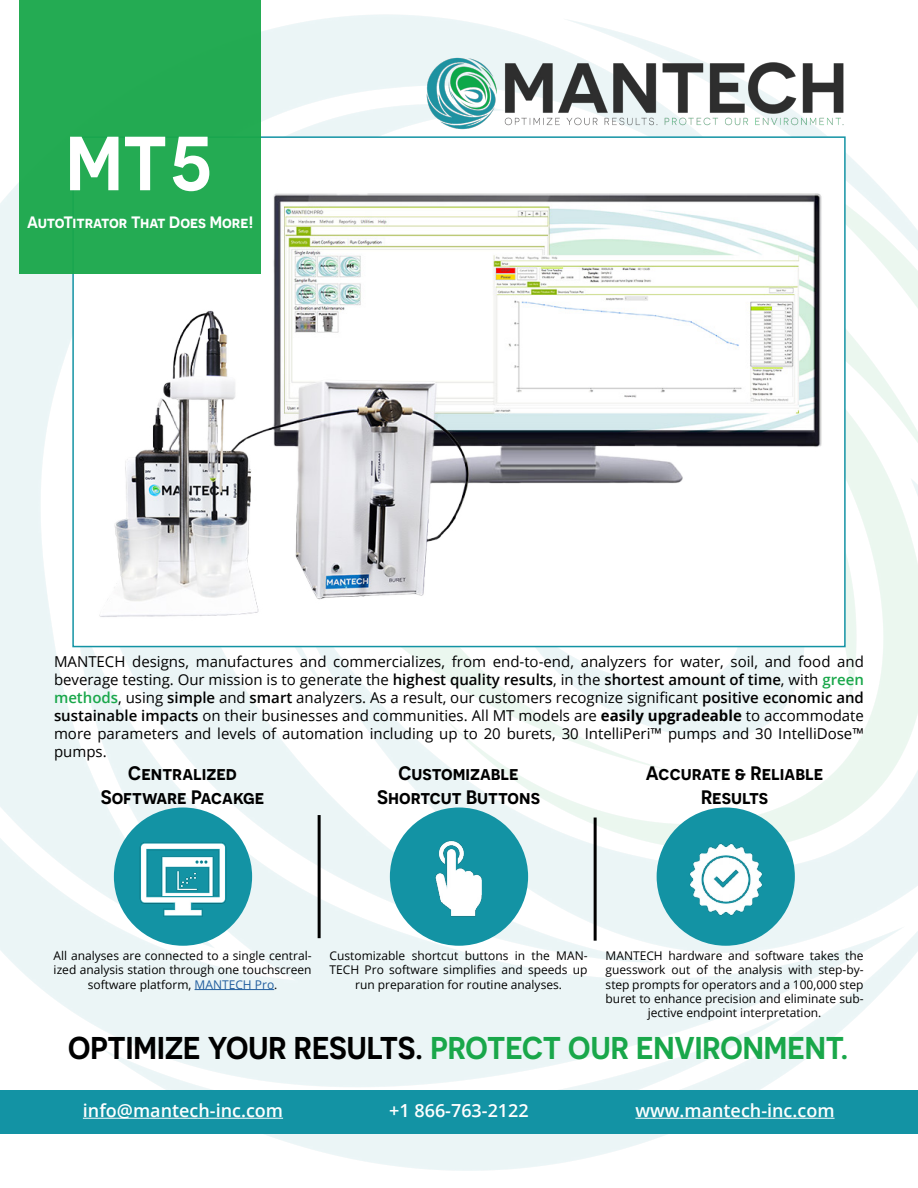
<style>
.page{position:relative;width:918px;height:1188px;background:#fff}
.page>*{position:absolute;margin:0;border:0;box-sizing:border-box;transform-origin:0 0}
.t1{font:600 76.5px "Novecentosans";color:#fff}
.t2{font:600 31.5px "Novecentosans";color:#19a74a}
.t3{font:600 19.5px/23.4px "Novecentosans";color:#000;text-align:center}
.t4{font:600 18px "Open Sans";color:#fff}
.t5{font:600 16.5px "Novecentosans";color:#fff}
.t6{font:15px/18px "Open Sans";color:#000;text-align:justify}
.t7{font:12px/14.4px "Open Sans";color:#000;text-align:center}
.s1{font-weight:600}
.s2{font-weight:600;color:#19a74a}
.s3{font-weight:700}
.s4{color:#215e9e}
.s5{color:#000}
</style>
<div class="page">
<img style="left:0;top:14px;width:918px;height:1157px">
<div style="left:72px;top:136px;width:774px;height:511px;background:#fff;border:2px solid #1393a4"></div>
<img style="left:425px;top:52px;width:421px;height:84px">
<div style="left:19px;top:0;width:242px;height:274px;background:#24ab53"></div>
<div style="left:0;top:1091px;width:918px;height:43px;background:#1393a4"></div>
<hr style="left:83px;top:1118px;width:200px;height:1px;background:#fff">
<hr style="left:635px;top:1118px;width:200px;height:1px;background:#fff">
<div style="left:114px;top:808px;width:138px;height:138px;background:#1393a4;border-radius:50%"></div>
<div style="left:390px;top:808px;width:138px;height:138px;background:#1393a4;border-radius:50%"></div>
<div style="left:657px;top:808px;width:138px;height:138px;background:#1393a4;border-radius:50%"></div>
<hr style="left:318px;top:815px;width:3px;height:123px;background:#000">
<hr style="left:594px;top:818px;width:3px;height:123px;background:#000">
<hr style="left:195px;top:989px;width:79px;height:1px;background:#215e9e">
<img style="left:132px;top:829px;width:101px;height:101px">
<img style="left:157px;top:854px;width:60px;height:44px">
<img style="left:174px;top:867px;width:26px;height:27px">
<img style="left:99px;top:193px;width:723px;height:424px">
<img style="left:435px;top:840px;width:47px;height:77px">
<img style="left:690px;top:843px;width:72px;height:73px">
<h1 class="t1" style="left:66px;top:117px;width:151px">MT5</h1>
<p class="t5" style="left:27px;top:212px;width:228px">AutoTitrator That Does More!</p>
<p class="t6" style="left:54px;top:652px;width:812px">MANTECH designs, manufactures and commercializes, from end-to-end, analyzers for water, soil, and food and beverage testing. Our mission is to generate the <span class="s1">highest quality results</span>, in the <span class="s1">shortest amount of time</span>, with <span class="s2">green methods</span>, using <span class="s1">simple</span> and <span class="s1">smart</span> analyzers. As a result, our customers recognize significant <span class="s1">positive economic and sustainable impacts</span> on their businesses and communities. All MT models are <span class="s3">easily upgradeable</span> to accommodate more parameters and levels of automation including up to 20 burets, 30 IntelliPeri™ pumps and 30 IntelliDose™ pumps.</p>
<h3 class="t3" style="left:101px;top:761px;width:165px">Centralized<br>Software Pacakge</h3>
<h3 class="t3" style="left:377px;top:761px;width:164px">Customizable<br>Shortcut Buttons</h3>
<h3 class="t3" style="left:646px;top:761px;width:179px">Accurate &amp; Reliable<br>Results</h3>
<p class="t7" style="left:54px;top:948px;width:260px">All analyses are connected to a single central&shy;ized analysis station through one touchscreen software platform, <span class="s4">MANTECH Pro</span>.</p>
<p class="t7" style="left:330px;top:948px;width:260px">Customizable shortcut buttons in the MAN-<br>TECH Pro software simplifies and speeds up run preparation for routine analyses.</p>
<p class="t7" style="left:606px;top:948px;width:260px">MANTECH hardware and software takes the guesswork out of the analysis with step-by&shy;step prompts for operators and a 100,000 step buret to enhance precision and eliminate sub&shy;jective endpoint interpretation.</p>
<h2 class="t2" style="left:68px;top:1029px;width:782px"><span class="s5">OPTIMIZE YOUR RESULTS.</span> PROTECT OUR ENVIRONMENT.</h2>
<p class="t4" style="left:83px;top:1098px;width:202px">info@mantech-inc.com</p>
<p class="t4" style="left:389px;top:1098px;width:141px">+1 866-763-2122</p>
<p class="t4" style="left:635px;top:1098px;width:201px">www.mantech-inc.com</p>
</div>
